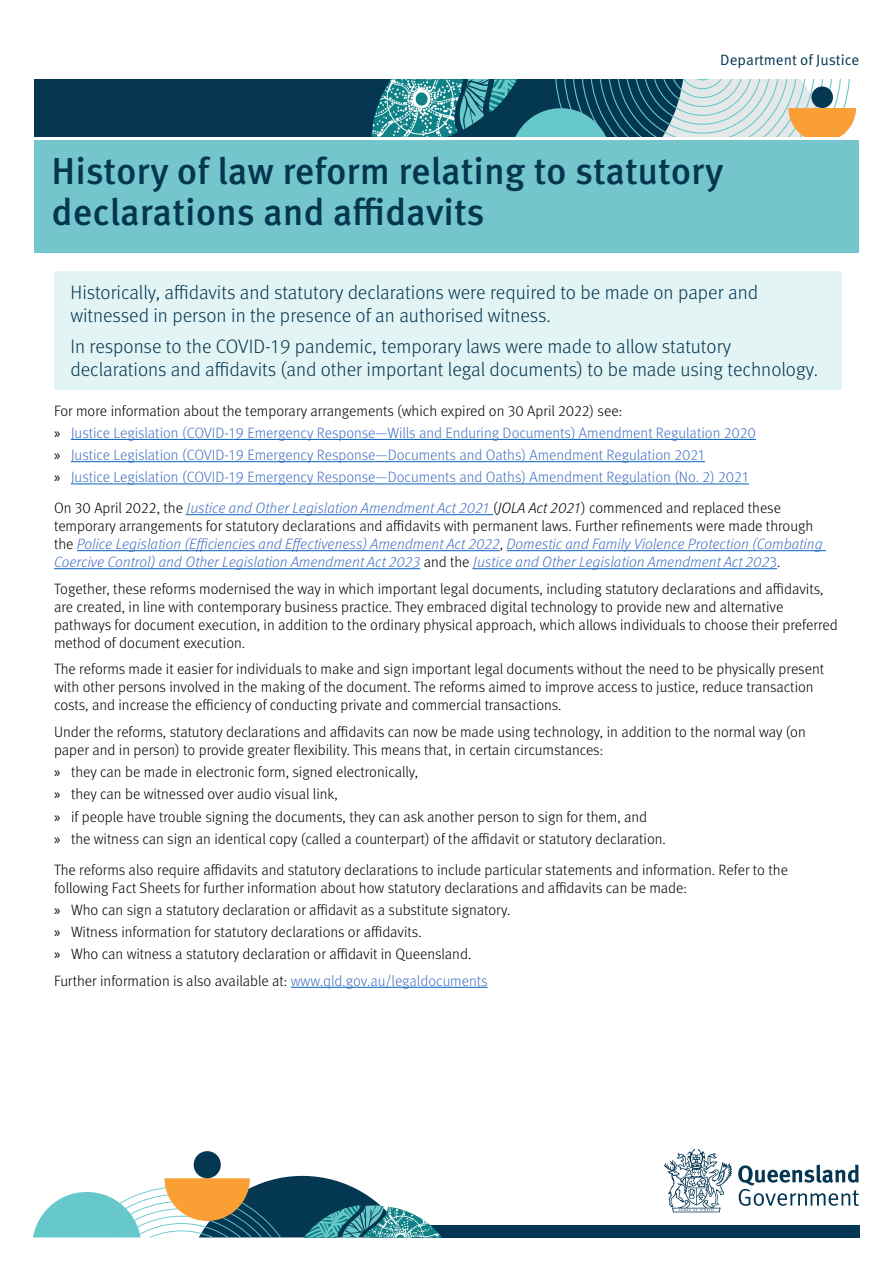
<style>
.page{position:relative;width:893px;height:1263px;background:#fff}
.page>*{position:absolute;margin:0;border:0;box-sizing:border-box;transform-origin:0 0}
.Heading{font:500 37.5px/40.5px "Meta Pro";color:#043652}
.Inro_Text{font:300 19.5px/22.5px "Meta Pro";color:#043652}
.Body_text{font:300 15px/18px "Meta Pro";color:#000}
.Body_text-2{font:italic 300 15px/18px "Meta Pro";color:#4472c4}
.t1{font:300 15px "Meta Pro";color:#4472c4}
.Inro_Text-2{font:300 15px "Meta Pro";color:#000}
.t2{font:15px "Meta Pro Norm";color:#043652}
.s1{font-family:"Myriad Pro";font-weight:400;color:#000}
.s2{font-style:normal;color:#000}
.s3{color:#000}
.s4{font-style:normal}
.s5{font-family:"Myriad Pro";font-weight:400}
.s6{color:#4472c4}
</style>
<div class="page">
<div style="left:412px;top:1225px;width:447px;height:12px;background:#033653"></div>
<div style="left:194px;top:1151px;width:27px;height:27px;background:#033752;border-radius:50%"></div>
<svg style="left:33px;top:1176px;width:409px;height:62px"></svg>
<div style="left:34px;top:80px;width:446px;height:57px;background:#043652"></div>
<svg style="left:371px;top:80px;width:485px;height:57px;background:#6c979b"></svg>
<svg style="left:738px;top:1164px;width:121px;height:42px"></svg>
<svg style="left:664px;top:1149px;width:68px;height:63px"></svg>
<div style="left:35px;top:140px;width:824px;height:113px;background:#74c6cc"></div>
<div style="left:54px;top:272px;width:788px;height:63px;background:#e3f4f5"></div>
<div style="left:54px;top:325px;width:788px;height:64px;background:#e3f4f5"></div>
<hr style="left:71px;top:439px;width:685px;height:1px;background:#0563c1">
<hr style="left:71px;top:461px;width:634px;height:1px;background:#0563c1">
<hr style="left:71px;top:484px;width:678px;height:1px;background:#0563c1">
<hr style="left:186px;top:514px;width:307px;height:1px;background:#0563c1">
<hr style="left:77px;top:550px;width:423px;height:1px;background:#0563c1">
<hr style="left:507px;top:550px;width:319px;height:1px;background:#0563c1">
<hr style="left:54px;top:568px;width:366px;height:1px;background:#0563c1">
<hr style="left:473px;top:568px;width:304px;height:1px;background:#0563c1">
<hr style="left:291px;top:987px;width:197px;height:1px;background:#0563c1">
<p class="t2" style="left:720px;top:49px;width:141px">Department of Justice</p>
<p class="Heading" style="left:52px;top:149px;width:673px">History of law reform relating to statutory declarations and affidavits</p>
<p class="Inro_Text" style="left:70px;top:280px;width:689px">Historically, affidavits and statutory declarations were required to be made on paper and witnessed in person in the presence of an authorised witness.</p>
<p class="Inro_Text" style="left:70px;top:333px;width:749px;line-height:23.4px">In response to the COVID-19 pandemic, temporary laws were made to allow statutory declarations and affidavits (and other important legal documents) to be made using technology.</p>
<p class="Inro_Text-2" style="left:54px;top:400px;width:570px">For more information about the temporary arrangements (which expired on 30 April 2022) see:</p>
<p class="t1" style="left:54px;top:422px;width:703px"><span class="s1">»</span> Justice Legislation (COVID-19 Emergency Response—Wills and Enduring Documents) Amendment Regulation 2020</p>
<p class="t1" style="left:54px;top:444px;width:653px"><span class="s1">»</span> Justice Legislation (COVID-19 Emergency Response—Documents and Oaths) Amendment Regulation 2021</p>
<p class="t1" style="left:54px;top:466px;width:696px"><span class="s1">»</span> Justice Legislation (COVID-19 Emergency Response—Documents and Oaths) Amendment Regulation (No. 2) 2021</p>
<p class="Body_text-2" style="left:54px;top:498px;width:770px"><span class="s2">On 30 April 2022, the</span> Justice and Other Legislation Amendment Act 2021 <span class="s2">(</span><span class="s3">JOLA Act 2021</span><span class="s2">) commenced and replaced these temporary arrangements for statutory declarations and affidavits with permanent laws. Further refinements were made through the</span> Police Legislation (Efficiencies and Effectiveness) Amendment Act 2022<span class="s2">,</span> Domestic and Family Violence Protection (Combating Coercive Control) and Other Legislation Amendment Act 2023 <span class="s2">and the</span> Justice and Other Legislation Amendment Act 202<span class="s4">3</span><span class="s2">.</span></p>
<p class="Body_text" style="left:54px;top:579px;width:785px">Together, these reforms modernised the way in which important legal documents, including statutory declarations and affidavits, are created, in line with contemporary business practice. They embraced digital technology to provide new and alternative pathways for document execution, in addition to the ordinary physical approach, which allows individuals to choose their preferred method of document execution.</p>
<p class="Body_text" style="left:54px;top:659px;width:772px">The reforms made it easier for individuals to make and sign important legal documents without the need to be physically present with other persons involved in the making of the document. The reforms aimed to improve access to justice, reduce transaction costs, and increase the efficiency of conducting private and commercial transactions.</p>
<p class="Body_text" style="left:54px;top:722px;width:753px">Under the reforms, statutory declarations and affidavits can now be made using technology, in addition to the normal way (on paper and in person) to provide greater flexibility. This means that, in certain circumstances:</p>
<p class="Body_text" style="left:54px;top:762px;width:366px"><span class="s5">»</span> they can be made in electronic form, signed electronically,</p>
<p class="Body_text" style="left:54px;top:784px;width:285px"><span class="s5">»</span> they can be witnessed over audio visual link,</p>
<p class="Body_text" style="left:54px;top:806px;width:595px"><span class="s5">»</span> if people have trouble signing the documents, they can ask another person to sign for them, and</p>
<p class="Body_text" style="left:54px;top:829px;width:613px"><span class="s5">»</span> the witness can sign an identical copy (called a counterpart) of the affidavit or statutory declaration.</p>
<p class="Body_text" style="left:54px;top:859px;width:735px">The reforms also require affidavits and statutory declarations to include particular statements and information. Refer to the following Fact Sheets for further information about how statutory declarations and affidavits can be made:</p>
<p class="Body_text" style="left:54px;top:900px;width:458px"><span class="s5">»</span> Who can sign a statutory declaration or affidavit as a substitute signatory.</p>
<p class="Body_text" style="left:54px;top:922px;width:369px"><span class="s5">»</span> Witness information for statutory declarations or affidavits.</p>
<p class="Body_text" style="left:54px;top:944px;width:419px"><span class="s5">»</span> Who can witness a statutory declaration or affidavit in Queensland.</p>
<p class="Body_text" style="left:54px;top:971px;width:435px">Further information is also available at: <span class="s6">www.qld.gov.au/legaldocuments</span></p>
</div>
